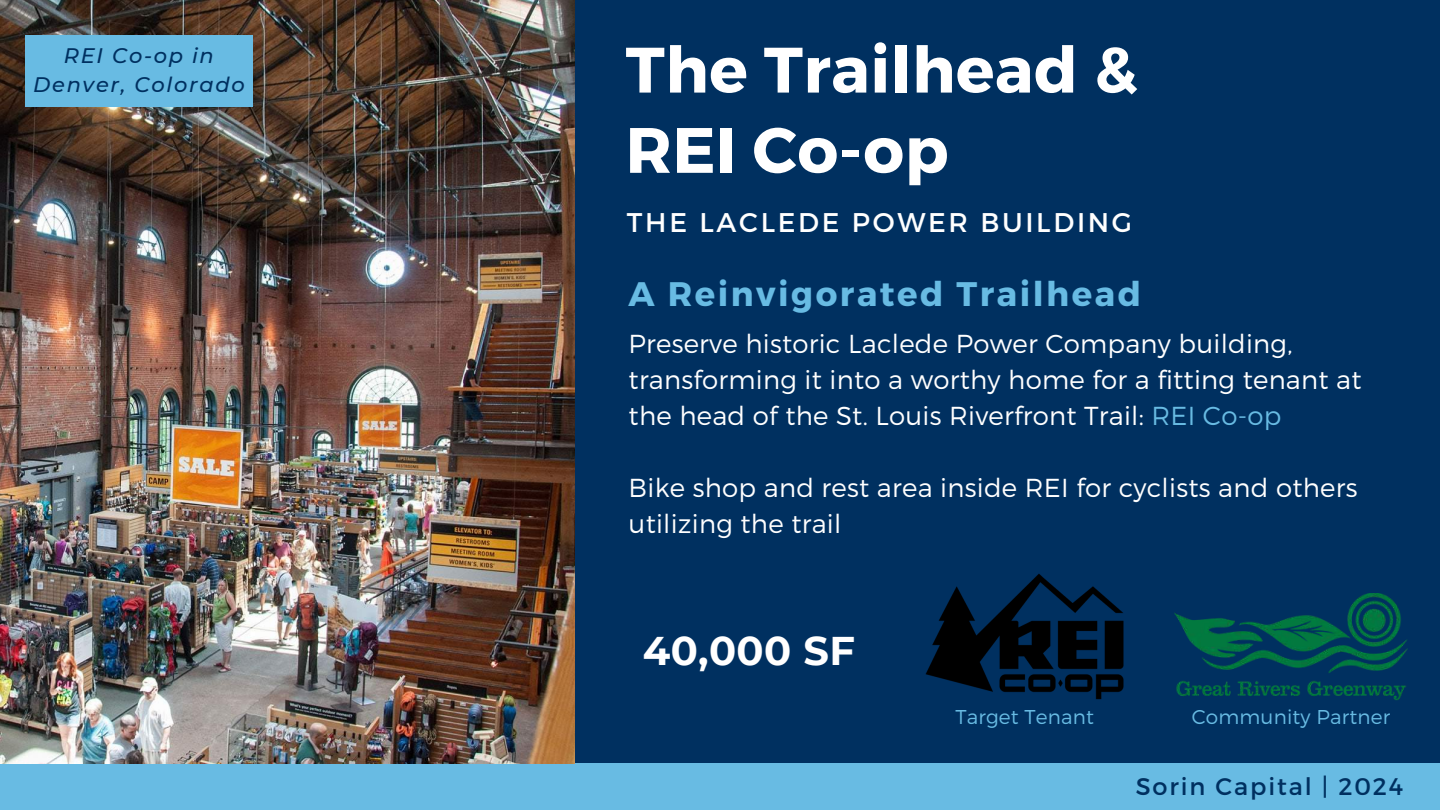
<style>
.page{position:relative;width:1440px;height:810px;background:#003060}
.page>*{position:absolute;margin:0;border:0;box-sizing:border-box;transform-origin:0 0}
.t1{font:700 64px/80.2px "Montserrat";letter-spacing:.01em;color:#fff}
.t2{font:700 40px "Montserrat";letter-spacing:.01em;color:#fff}
.t3{font:700 34px "Montserrat";letter-spacing:.075em;color:#68bbe3}
.t4{font:27px "Montserrat";letter-spacing:.1em;color:#fff}
.t5{font:300 26px/36px "Montserrat";letter-spacing:.01em;color:#fff}
.t6{font:24px "Montserrat";letter-spacing:.08em;color:#003060}
.t7{font:italic 500 21px/29.2px "Montserrat";letter-spacing:.08em;color:#003060;text-align:center}
.t8{font:300 20px "Montserrat";letter-spacing:.01em;color:#68bbe3}
.s1{color:#68bbe3}
</style>
<div class="page">
<div style="left:0;top:763px;width:1440px;height:47px;background:#68bbe3"></div>
<img style="left:926px;top:573px;width:197px;height:127px">
<img style="left:1174px;top:594px;width:234px;height:106px">
<img style="left:0;top:0;width:575px;height:764px">
<div style="left:25px;top:35px;width:227px;height:72px;background:#68bbe3"></div>
<p class="t7" style="left:33px;top:41px;width:213px">REI Co-op in<br>Denver, Colorado</p>
<h1 class="t1" style="left:626px;top:26px;width:514px">The Trailhead &amp;<br>REI Co-op</h1>
<p class="t4" style="left:627px;top:205px;width:507px">THE LACLEDE POWER BUILDING</p>
<h3 class="t3" style="left:629px;top:272px;width:514px">A Reinvigorated Trailhead</h3>
<p class="t5" style="left:629px;top:324px;width:735px">Preserve historic Laclede Power Company building, transforming it into a worthy home for a fitting tenant at the head of the St. Louis Riverfront Trail: <span class="s1">REI Co-op</span></p>
<p class="t5" style="left:629px;top:468px;width:730px">Bike shop and rest area inside REI for cyclists and others utilizing the trail</p>
<h2 class="t2" style="left:643px;top:627px;width:214px">40,000 SF</h2>
<p class="t8" style="left:955px;top:704px;width:140px">Target Tenant</p>
<p class="t8" style="left:1192px;top:704px;width:200px">Community Partner</p>
<p class="t6" style="left:1136px;top:771px;width:269px">Sorin Capital | 2024</p>
</div>
